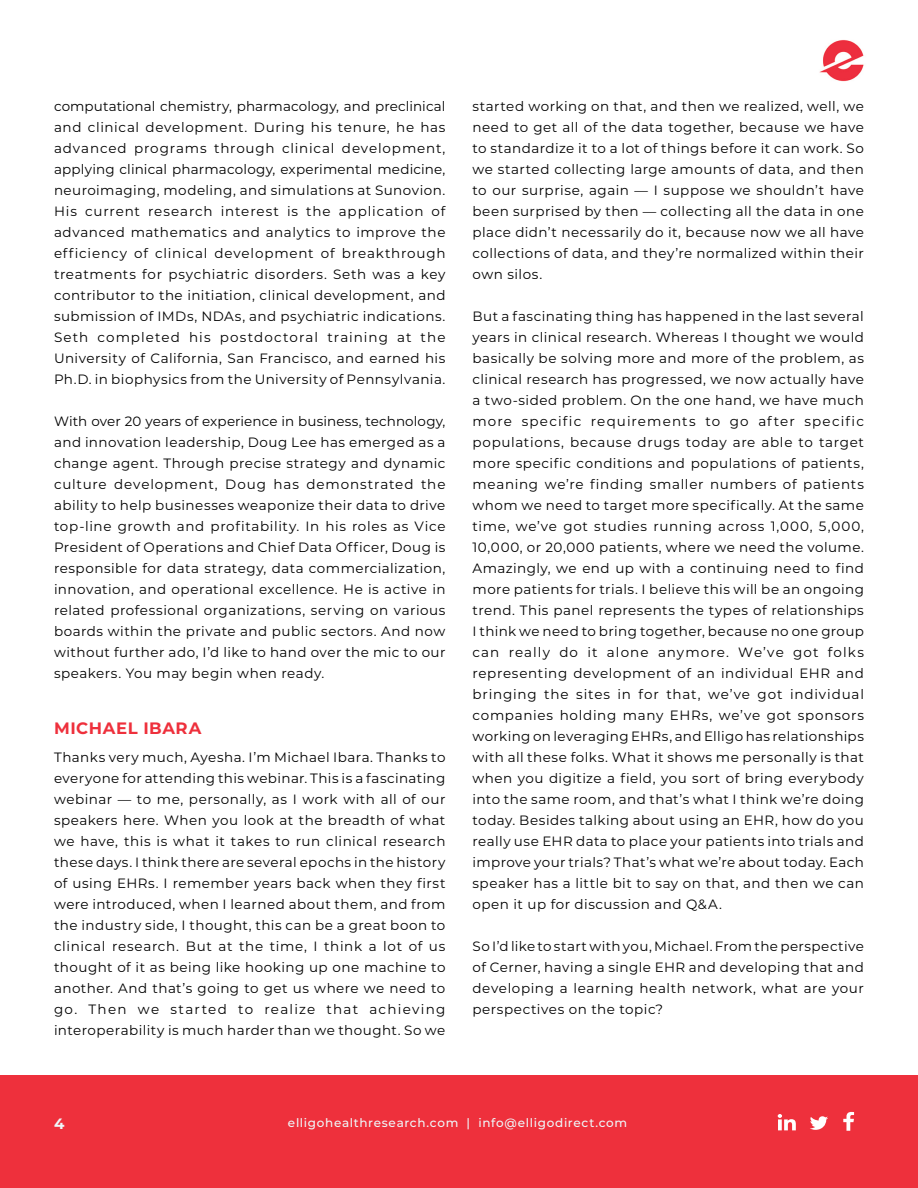
<style>
.page{position:relative;width:918px;height:1188px;background:#fff}
.page>*{position:absolute;margin:0;border:0;box-sizing:border-box;transform-origin:0 0}
.t1{font:700 16.5px "Montserrat";letter-spacing:.035em;color:#ee303c}
.t2{font:700 15px "Montserrat";color:#eff8fa}
.t3{font:13.5px/21px "Montserrat";letter-spacing:.035em;color:#000;text-align:justify}
.t4{font:500 12px "Montserrat";letter-spacing:.055em;color:#eff8fa}
</style>
<div class="page">
<img style="left:819px;top:40px;width:45px;height:42px">
<div style="left:0;top:1076px;width:918px;height:112px;background:#ee303c"></div>
<svg style="left:843px;top:1112px;width:11px;height:19px"></svg>
<svg style="left:778px;top:1114px;width:18px;height:16px"></svg>
<svg style="left:810px;top:1116px;width:18px;height:14px"></svg>
<p class="t3" style="left:54px;top:95px;width:393px">computational chemistry, pharmacology, and preclinical and clinical development. During his tenure, he has advanced programs through clinical development, applying clinical pharmacology, experimental medicine, neuroimaging, modeling, and simulations at Sunovion.<br>His current research interest is the application of advanced mathematics and analytics to improve the efficiency of clinical development of breakthrough treatments for psychiatric disorders. Seth was a key contributor to the initiation, clinical development, and submission of IMDs, NDAs, and psychiatric indications.<br>Seth completed his postdoctoral training at the University of California, San Francisco, and earned his Ph.D. in biophysics from the University of Pennsylvania.</p>
<p class="t3" style="left:54px;top:410px;width:393px">With over 20 years of experience in business, technology, and innovation leadership, Doug Lee has emerged as a change agent. Through precise strategy and dynamic culture development, Doug has demonstrated the ability to help businesses weaponize their data to drive top-line growth and profitability. In his roles as Vice President of Operations and Chief Data Officer, Doug is responsible for data strategy, data commercialization, innovation, and operational excellence. He is active in related professional organizations, serving on various boards within the private and public sectors. And now without further ado, I’d like to hand over the mic to our speakers. You may begin when ready.</p>
<p class="t1" style="left:54px;top:716px;width:149px">MICHAEL IBARA</p>
<p class="t3" style="left:54px;top:746px;width:393px">Thanks very much, Ayesha. I’m Michael Ibara. Thanks to everyone for attending this webinar. This is a fascinating webinar — to me, personally, as I work with all of our speakers here. When you look at the breadth of what we have, this is what it takes to run clinical research these days. I think there are several epochs in the history of using EHRs. I remember years back when they first were introduced, when I learned about them, and from the industry side, I thought, this can be a great boon to clinical research. But at the time, I think a lot of us thought of it as being like hooking up one machine to another. And that’s going to get us where we need to go. Then we started to realize that achieving interoperability is much harder than we thought. So we</p>
<p class="t3" style="left:472px;top:95px;width:393px">started working on that, and then we realized, well, we need to get all of the data together, because we have to standardize it to a lot of things before it can work. So we started collecting large amounts of data, and then to our surprise, again — I suppose we shouldn’t have been surprised by then — collecting all the data in one place didn’t necessarily do it, because now we all have collections of data, and they’re normalized within their own silos.</p>
<p class="t3" style="left:472px;top:305px;width:393px">But a fascinating thing has happened in the last several years in clinical research. Whereas I thought we would basically be solving more and more of the problem, as clinical research has progressed, we now actually have a two-sided problem. On the one hand, we have much more specific requirements to go after specific populations, because drugs today are able to target more specific conditions and populations of patients, meaning we’re finding smaller numbers of patients whom we need to target more specifically. At the same time, we’ve got studies running across 1,000, 5,000, 10,000, or 20,000 patients, where we need the volume.<br>Amazingly, we end up with a continuing need to find more patients for trials. I believe this will be an ongoing trend. This panel represents the types of relationships I think we need to bring together, because no one group can really do it alone anymore. We’ve got folks representing development of an individual EHR and bringing the sites in for that, we’ve got individual companies holding many EHRs, we’ve got sponsors working on leveraging EHRs, and Elligo has relationships with all these folks. What it shows me personally is that when you digitize a field, you sort of bring everybody into the same room, and that’s what I think we’re doing today. Besides talking about using an EHR, how do you really use EHR data to place your patients into trials and improve your trials? That’s what we’re about today. Each speaker has a little bit to say on that, and then we can open it up for discussion and Q&amp;A.</p>
<p class="t3" style="left:472px;top:936px;width:393px">So I’d like to start with you, Michael. From the perspective of Cerner, having a single EHR and developing that and developing a learning health network, what are your perspectives on the topic?</p>
<p class="t2" style="left:54px;top:1113px;width:12px">4</p>
<p class="t4" style="left:288px;top:1115px;width:341px">elligohealthresearch.com | info@elligodirect.com</p>
</div>
